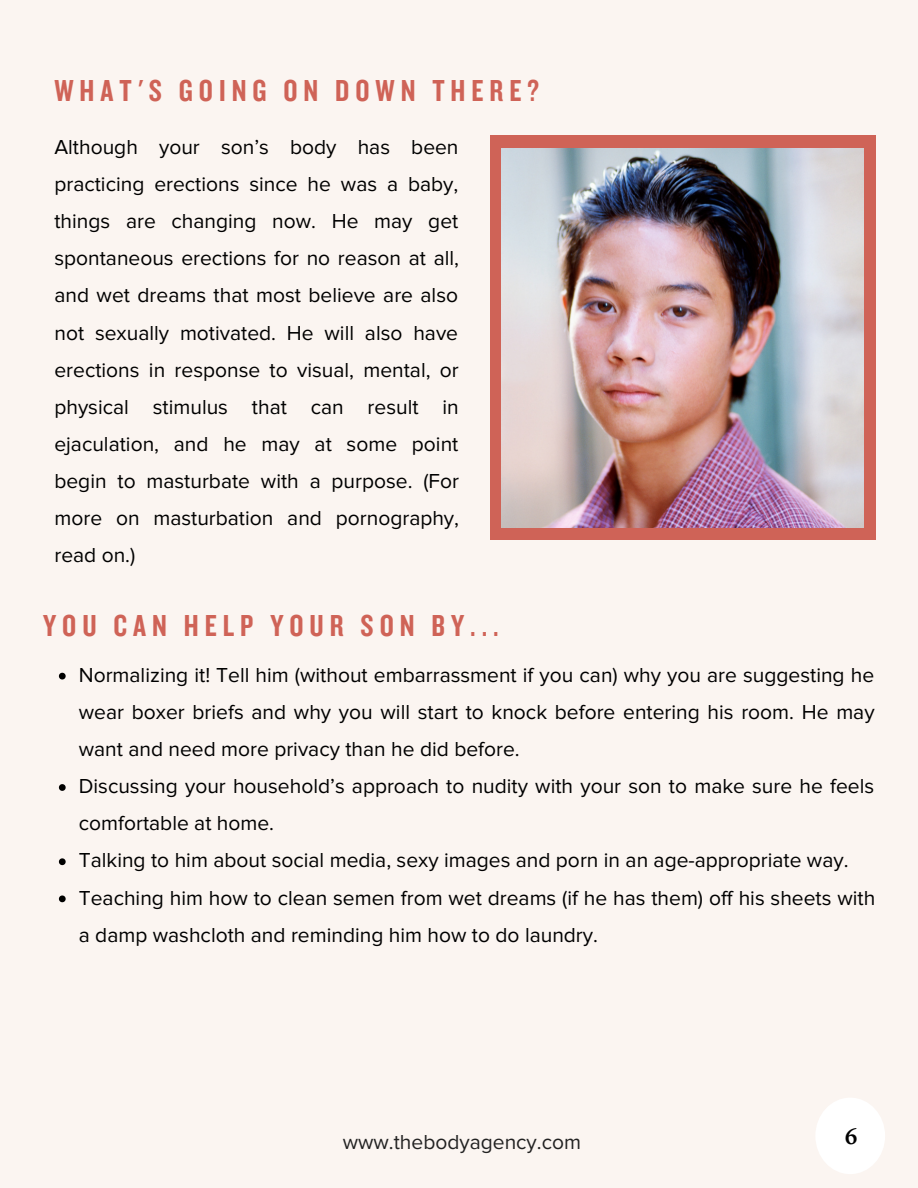
<style>
.page{position:relative;width:918px;height:1188px;background:#fbf5f1}
.page>*{position:absolute;margin:0;border:0;box-sizing:border-box;transform-origin:0 0}
.t1{font:31.5px "Knockout HTF49 Liteweight";letter-spacing:.19em;color:#cf6357}
.t2{font:700 24px "Freight Text";color:#000}
.t3{font:21px/37.2px "Proxima Nova";color:#000}
.t4{font:21px "Proxima Nova";color:#222}
</style>
<div class="page">
<svg style="left:59px;top:673px;width:7px;height:7px"></svg>
<svg style="left:59px;top:784px;width:7px;height:7px"></svg>
<svg style="left:59px;top:858px;width:7px;height:7px"></svg>
<svg style="left:59px;top:896px;width:7px;height:6px"></svg>
<div style="left:815px;top:1098px;width:70px;height:76px;background:#fff;border-radius:50%"></div>
<div style="left:490px;top:135px;width:385px;height:405px;background:#cf6357"></div>
<img style="left:502px;top:148px;width:361px;height:379px">
<h1 class="t1" style="left:54px;top:75px;width:486px">WHAT'S GOING ON DOWN THERE?</h1>
<p class="t3" style="left:54px;top:129px;width:406px;text-align:justify">Although your son’s body has been practicing erections since he was a baby, things are changing now. He may get spontaneous erections for no reason at all, and wet dreams that most believe are also not sexually motivated. He will also have erections in response to visual, mental, or physical stimulus that can result in ejaculation, and he may at some point begin to masturbate with a purpose. (For more on masturbation and pornography, read on.)</p>
<h1 class="t1" style="left:43px;top:609px;width:457px">YOU CAN HELP YOUR SON BY...</h1>
<p class="t3" style="left:79px;top:657px;width:798px">Normalizing it! Tell him (without embarrassment if you can) why you are suggesting he wear boxer briefs and why you will start to knock before entering his room. He may want and need more privacy than he did before.<br>Discussing your household’s approach to nudity with your son to make sure he feels comfortable at home.<br>Talking to him about social media, sexy images and porn in an age-appropriate way.<br>Teaching him how to clean semen from wet dreams (if he has them) off his sheets with a damp washcloth and reminding him how to do laundry.</p>
<p class="t4" style="left:343px;top:1130px;width:240px">www.thebodyagency.com</p>
<p class="t2" style="left:845px;top:1127px;width:14px">6</p>
</div>
